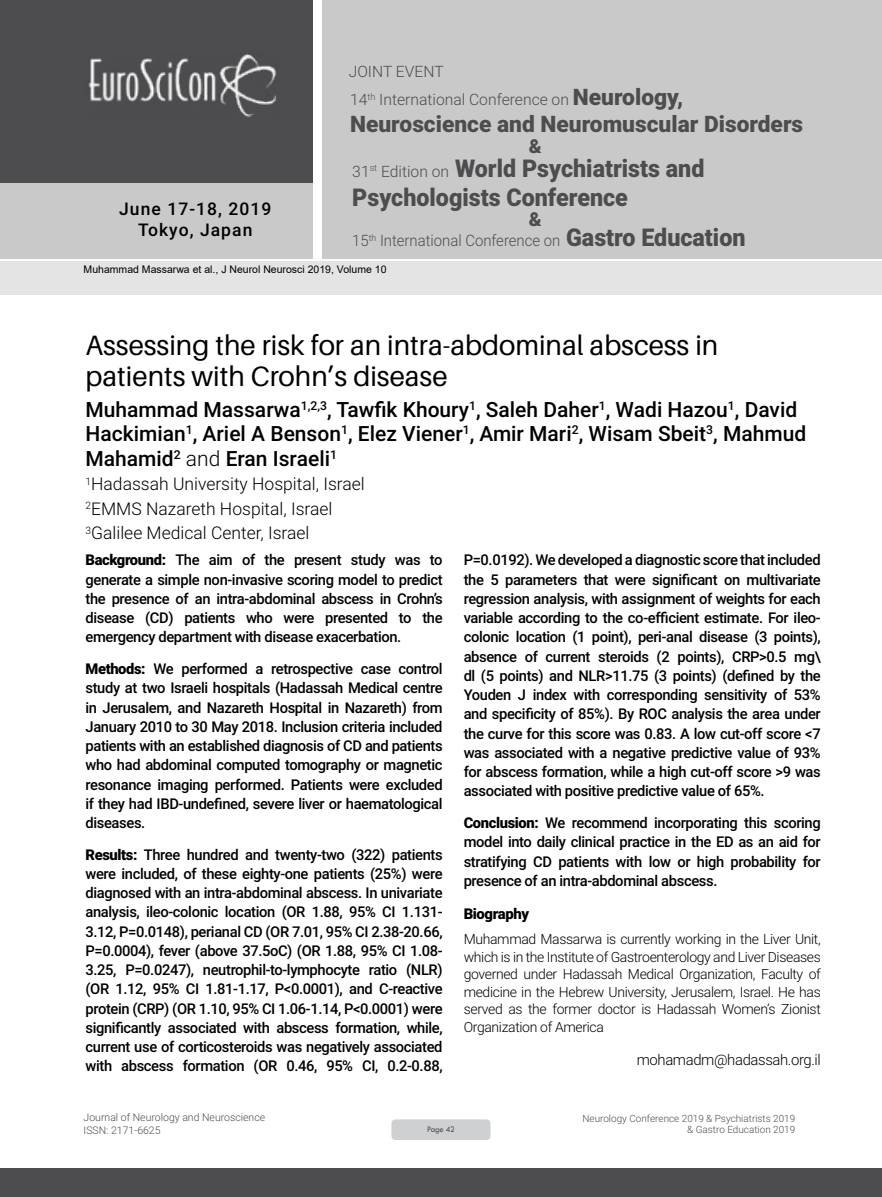
<style>
.page{position:relative;width:882px;height:1197px;background:#fff}
.page>*{position:absolute;margin:0;border:0;box-sizing:border-box;transform-origin:0 0}
.t1{font:28px/30.8px "Aileron";color:#000}
.t2{font:900 24.5px/29.4px "Roboto";color:#4d4d4f;scale:.95 1}
.t3{font:900 22.75px "Roboto";color:#4d4d4f}
.t4{font:500 21px/24.5px "Roboto";color:#000}
.t5{font:900 19.25px "Roboto";color:#4d4d4f}
.t6{font:300 17.5px/24.5px "Roboto";color:#000}
.t7{font:500 17.5px/21px "Roboto";letter-spacing:.06em;color:#000;text-align:center}
.t8{font:300 15.75px "Roboto";color:#4d4d4f}
.t9{font:300 15.75px "Roboto";color:#4d4d4f;scale:.95 1}
.t10{font:500 14.88px/19.2px "Roboto";letter-spacing:-.025em;color:#000;text-align:justify}
.t11{font:300 14.88px "Roboto";letter-spacing:-.025em;color:#000}
.t12{font:900 14.88px "Roboto";letter-spacing:-.025em;color:#000}
.t13{font:300 14px/17.5px "Roboto";letter-spacing:-.025em;color:#000;text-align:justify}
.t14{font:10.5px "Arial";color:#000}
.t15{font:300 10.5px/12.6px "Roboto";color:#4d4d4f}
.t16{font:300 9.97px/11.9px "Roboto";color:#4d4d4f;text-align:right}
.t17{font:8.75px "Tw Cen";letter-spacing:-.02em;color:#4d4d4f;scale:.95 1}
.s1{font-weight:900;font-size:22.75px}
.s2{font-weight:300;font-size:15.75px}
.s3{font-weight:900;font-size:24.5px}
.s4{font-weight:300}
.s5{font-weight:900}
</style>
<div class="page">
<div style="left:0;top:0;width:313px;height:183px;background:#4d4d4f"></div>
<div style="left:1px;top:183px;width:312px;height:76px;background:#c9c9ca"></div>
<div style="left:323px;top:0;width:559px;height:259px;background:#c9c9ca"></div>
<img style="left:88px;top:54px;width:188px;height:63px">
<div style="left:0;top:1169px;width:882px;height:28px;background:#4d4d4f"></div>
<div style="left:1px;top:261px;width:881px;height:33px;background:#e4e4e4"></div>
<div style="left:391px;top:1119px;width:100px;height:21px;background:#cfd0d2;border-radius:4px"></div>
<p class="t7" style="left:119px;top:198px;width:154px">June 17-18, 2019<br>Tokyo, Japan</p>
<p class="t8" style="left:349px;top:60px;width:96px">JOINT EVENT</p>
<p class="t8" style="left:350px;top:88px;width:335px">14<sup>th</sup> International Conference on <span class="s1">Neurology,</span></p>
<h3 class="t3" style="left:350px;top:108px;width:455px">Neuroscience and Neuromuscular Disorders</h3>
<h2 class="t2" style="left:352px;top:152px;width:372px"><span class="s2">31</span><sup>st</sup> <span class="s2">Edition on</span> World Psychiatrists and<br>Psychologists Conference</h2>
<p class="t9" style="left:352px;top:230px;width:415px">15<sup>th</sup> International Conference on <span class="s3">Gastro Education</span></p>
<p class="t5" style="left:529px;top:133px;width:14px">&amp;</p>
<p class="t5" style="left:529px;top:206px;width:14px">&amp;</p>
<p class="t14" style="left:84px;top:262px;width:304px">Muhammad Massarwa et al., J Neurol Neurosci 2019, Volume 10</p>
<h1 class="t1" style="left:86px;top:331px;width:634px">Assessing the risk for an intra-abdominal abscess in patients with Crohn’s disease</h1>
<h3 class="t4" style="left:86px;top:396px;width:722px">Muhammad Massarwa<sup>1,2,3</sup>, Tawfik Khoury<sup>1</sup>, Saleh Daher<sup>1</sup>, Wadi Hazou<sup>1</sup>, David<br>Hackimian<sup>1</sup>, Ariel A Benson<sup>1</sup>, Elez Viener<sup>1</sup>, Amir Mari<sup>2</sup>, Wisam Sbeit<sup>3</sup>, Mahmud<br>Mahamid<sup>2</sup> <span class="s4">and</span> Eran Israeli<sup>1</sup></h3>
<p class="t6" style="left:86px;top:471px;width:281px"><sup>1</sup>Hadassah University Hospital, Israel<br><sup>2</sup>EMMS Nazareth Hospital, Israel<br><sup>3</sup>Galilee Medical Center, Israel</p>
<p class="t10" style="left:86px;top:550px;width:359px"><span class="s5">Background:</span> The aim of the present study was to generate a simple non-invasive scoring model to predict the presence of an intra-abdominal abscess in Crohn’s disease (CD) patients who were presented to the emergency department with disease exacerbation.</p>
<p class="t10" style="left:86px;top:659px;width:359px"><span class="s5">Methods:</span> We performed a retrospective case control study at two Israeli hospitals (Hadassah Medical centre in Jerusalem, and Nazareth Hospital in Nazareth) from January 2010 to 30 May 2018. Inclusion criteria included patients with an established diagnosis of CD and patients who had abdominal computed tomography or magnetic resonance imaging performed. Patients were excluded if they had IBD-undefined, severe liver or haematological diseases.</p>
<p class="t10" style="left:86px;top:844px;width:359px"><span class="s5">Results:</span> Three hundred and twenty-two (322) patients were included, of these eighty-one patients (25%) were diagnosed with an intra-abdominal abscess. In univariate analysis, ileo-colonic location (OR 1.88, 95% CI 1.131- 3.12, P=0.0148), perianal CD (OR 7.01, 95% CI 2.38-20.66, P=0.0004), fever (above 37.5oC) (OR 1.88, 95% CI 1.08- 3.25, P=0.0247), neutrophil-to-lymphocyte ratio (NLR) (OR 1.12, 95% CI 1.81-1.17, P&lt;0.0001), and C-reactive protein (CRP) (OR 1.10, 95% CI 1.06-1.14, P&lt;0.0001) were significantly associated with abscess formation, while, current use of corticosteroids was negatively associated with abscess formation (OR 0.46, 95% CI, 0.2-0.88,</p>
<p class="t10" style="left:464px;top:550px;width:359px">P=0.0192). We developed a diagnostic score that included the 5 parameters that were significant on multivariate regression analysis, with assignment of weights for each variable according to the co-efficient estimate. For ileo&shy;colonic location (1 point), peri-anal disease (3 points), absence of current steroids (2 points), CRP&gt;0.5 mg\ dl (5 points) and NLR&gt;11.75 (3 points) (defined by the Youden J index with corresponding sensitivity of 53% and specificity of 85%). By ROC analysis the area under the curve for this score was 0.83. A low cut-off score &lt;7 was associated with a negative predictive value of 93% for abscess formation, while a high cut-off score &gt;9 was associated with positive predictive value of 65%.</p>
<p class="t10" style="left:464px;top:813px;width:359px"><span class="s5">Conclusion:</span> We recommend incorporating this scoring model into daily clinical practice in the ED as an aid for stratifying CD patients with low or high probability for presence of an intra-abdominal abscess.</p>
<p class="t12" style="left:464px;top:904px;width:67px">Biography</p>
<p class="t13" style="left:464px;top:930px;width:359px">Muhammad Massarwa is currently working in the Liver Unit, which is in the Institute of Gastroenterology and Liver Diseases governed under Hadassah Medical Organization, Faculty of medicine in the Hebrew University, Jerusalem, Israel. He has served as the former doctor is Hadassah Women’s Zionist Organization of America</p>
<p class="t11" style="left:637px;top:1049px;width:186px">mohamadm@hadassah.org.il</p>
<p class="t15" style="left:84px;top:1111px;width:183px">Journal of Neurology and Neuroscience<br>ISSN: 2171-6625</p>
<p class="t17" style="left:427px;top:1124px;width:31px">Page 42</p>
<p class="t16" style="left:582px;top:1112px;width:214px">Neurology Conference 2019 &amp; Psychiatrists 2019 &amp; Gastro Education 2019</p>
</div>
